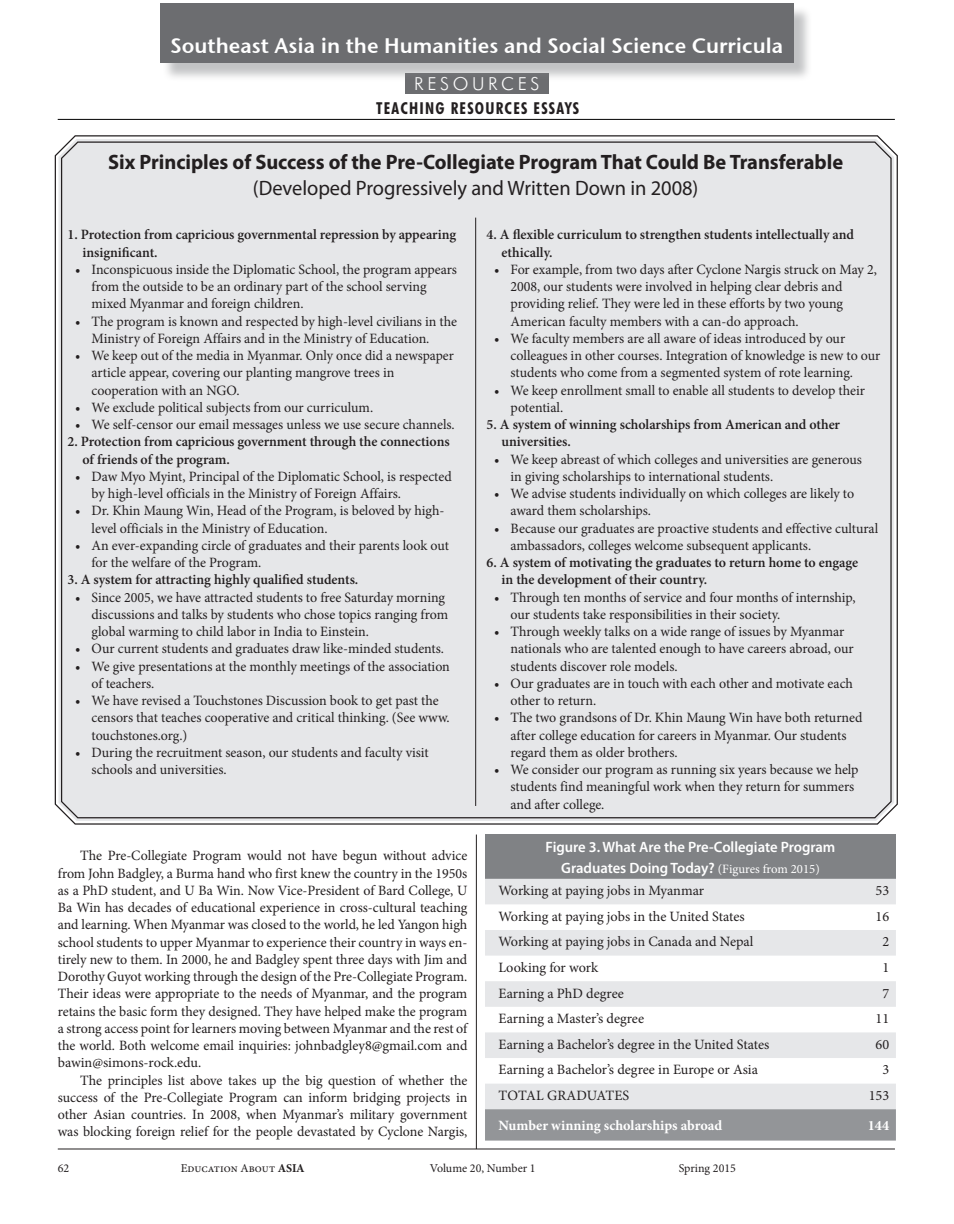
<style>
.page{position:relative;width:954px;height:1224px;background:#fff}
.page>*{position:absolute;margin:0;border:0;box-sizing:border-box;transform-origin:0 0}
.t1{font:21px "Stone Sans Sem ITCTT Semi";color:#fff}
.t2{font:700 20.85px "Myriad Pro";color:#231f20}
.t3{font:20.85px "Myriad Pro";color:#231f20}
.t4{font:300 18px "Futura BT";letter-spacing:.2em;color:#fff}
.t5{font:700 condensed 16.5px "Futura BT";letter-spacing:.075em;color:#231f20}
.t6{font:600 15px/21px "Myriad Pro";color:#fff;text-align:center}
.t7{font:14.25px/17.2px "Minion Pro";color:#231f20}
.t8{font:600 14.25px/17.2px "Minion Pro";color:#231f20}
.t9{font:14.25px/17.2px "Minion Pro";color:#231f20;scale:.96 1}
.t10{font:700 14.25px "Minion Pro";color:#fff}
.t11{font:12px "Minion Pro";color:#231f20}
.s1{font-family:"Minion Pro";font-weight:400;font-size:12.75px}
.s2{font-weight:700}
</style>
<div class="page">
<div style="left:405px;top:73px;width:144px;height:20px;background:#6c6d70"></div>
<hr style="left:58px;top:119px;width:837px;height:1px;background:#000">
<hr style="left:58px;top:1149px;width:837px;height:1px;background:#231f20">
<div style="left:162px;top:5px;width:651px;height:76px;background:#808285;opacity:.48"></div>
<div style="left:160px;top:3px;width:634px;height:60px;background:#6c6d70"></div>
<hr style="left:476px;top:835px;width:1px;height:314px;background:#231f20">
<div style="left:54px;top:135px;width:844px;height:690px;background:#e6e7e9"></div>
<hr style="left:475px;top:218px;width:1px;height:588px;background:#231f20">
<div style="left:485px;top:835px;width:411px;height:44px;background:#808285"></div>
<svg style="left:485px;top:879px;width:411px;height:230px;fill:#e6e7e9"></svg>
<div style="left:485px;top:1109px;width:411px;height:32px;background:#939598"></div>
<h1 class="t1" style="left:171px;top:32px;width:614px">Southeast Asia in the Humanities and Social Science Curricula</h1>
<p class="t4" style="left:414px;top:73px;width:127px">RESOURCES</p>
<p class="t5" style="left:376px;top:98px;width:205px">TEACHING RESOURCES ESSAYS</p>
<h2 class="t2" style="left:108px;top:148px;width:736px">Six Principles of Success of the Pre-Collegiate Program That Could Be Transferable</h2>
<h2 class="t3" style="left:253px;top:175px;width:447px">(Developed Progressively and Written Down in 2008)</h2>
<p class="t8" style="left:83px;top:226px;width:375px;text-indent:-15px">1. Protection from capricious governmental repression by appearing insignificant.</p>
<p class="t7" style="left:92px;top:261px;width:367px;text-indent:-17px">• Inconspicuous inside the Diplomatic School, the program appears from the outside to be an ordinary part of the school serving mixed Myanmar and foreign children.</p>
<p class="t7" style="left:92px;top:312px;width:367px;text-indent:-17px">• The program is known and respected by high-level civilians in the<br>Ministry of Foreign Affairs and in the Ministry of Education.</p>
<p class="t9" style="left:92px;top:347px;width:379px;text-indent:-17px">• We keep out of the media in Myanmar. Only once did a newspaper article appear, covering our planting mangrove trees in cooperation with an NGO.</p>
<p class="t7" style="left:75px;top:399px;width:300px">• We exclude political subjects from our curriculum.</p>
<p class="t7" style="left:75px;top:416px;width:381px">• We self-censor our email messages unless we use secure channels.</p>
<p class="t8" style="left:83px;top:433px;width:369px;text-indent:-15px">2. Protection from capricious government through the connections of friends of the program.</p>
<p class="t7" style="left:92px;top:468px;width:362px;text-indent:-17px">• Daw Myo Myint, Principal of the Diplomatic School, is respected by high-level officials in the Ministry of Foreign Affairs.</p>
<p class="t7" style="left:92px;top:502px;width:355px;text-indent:-17px">• Dr. Khin Maung Win, Head of the Program, is beloved by high&shy;level officials in the Ministry of Education.</p>
<p class="t7" style="left:92px;top:537px;width:359px;text-indent:-17px">• An ever-expanding circle of graduates and their parents look out for the welfare of the Program.</p>
<p class="t8" style="left:68px;top:571px;width:292px">3. A system for attracting highly qualified students.</p>
<p class="t7" style="left:92px;top:588px;width:358px;text-indent:-17px">• Since 2005, we have attracted students to free Saturday morning discussions and talks by students who chose topics ranging from global warming to child labor in India to Einstein.</p>
<p class="t7" style="left:75px;top:640px;width:371px">• Our current students and graduates draw like-minded students.</p>
<p class="t7" style="left:92px;top:657px;width:360px;text-indent:-17px">• We give presentations at the monthly meetings of the association of teachers.</p>
<p class="t7" style="left:92px;top:692px;width:360px;text-indent:-17px">• We have revised a Touchstones Discussion book to get past the censors that teaches cooperative and critical thinking. (See www. touchstones.org.)</p>
<p class="t7" style="left:92px;top:744px;width:339px;text-indent:-17px">• During the recruitment season, our students and faculty visit schools and universities.</p>
<p class="t7" style="left:58px;top:847px;width:411px;text-align:justify;text-indent:22px">The Pre-Collegiate Program would not have begun without advice from John Badgley, a Burma hand who first knew the country in the 1950s as a PhD student, and U Ba Win. Now Vice-President of Bard College, U Ba Win has decades of educational experience in cross-cultural teaching and learning. When Myanmar was closed to the world, he led Yangon high school students to upper Myanmar to experience their country in ways en&shy;tirely new to them. In 2000, he and Badgley spent three days with Jim and Dorothy Guyot working through the design of the Pre-Collegiate Program.<br>Their ideas were appropriate to the needs of Myanmar, and the program retains the basic form they designed. They have helped make the program a strong access point for learners moving between Myanmar and the rest of the world. Both welcome email inquiries: johnbadgley8@gmail.com and bawin@simons-rock.edu.</p>
<p class="t7" style="left:58px;top:1071px;width:411px;text-align:justify;text-indent:22px">The principles list above takes up the big question of whether the success of the Pre-Collegiate Program can inform bridging projects in other Asian countries. In 2008, when Myanmar’s military government was blocking foreign relief for the people devastated by Cyclone Nargis,</p>
<p class="t8" style="left:502px;top:226px;width:354px;text-indent:-15px">4. A flexible curriculum to strengthen students intellectually and ethically.</p>
<p class="t7" style="left:511px;top:261px;width:368px;text-indent:-17px">• For example, from two days after Cyclone Nargis struck on May 2, 2008, our students were involved in helping clear debris and providing relief. They were led in these efforts by two young American faculty members with a can-do approach.</p>
<p class="t7" style="left:511px;top:330px;width:371px;text-indent:-17px">• We faculty members are all aware of ideas introduced by our colleagues in other courses. Integration of knowledge is new to our students who come from a segmented system of rote learning.</p>
<p class="t7" style="left:511px;top:381px;width:356px;text-indent:-17px">• We keep enrollment small to enable all students to develop their potential.</p>
<p class="t8" style="left:502px;top:416px;width:340px;text-indent:-15px">5. A system of winning scholarships from American and other universities.</p>
<p class="t7" style="left:511px;top:450px;width:353px;text-indent:-17px">• We keep abreast of which colleges and universities are generous in giving scholarships to international students.</p>
<p class="t7" style="left:511px;top:485px;width:345px;text-indent:-17px">• We advise students individually on which colleges are likely to award them scholarships.</p>
<p class="t7" style="left:511px;top:519px;width:369px;text-indent:-17px">• Because our graduates are proactive students and effective cultural ambassadors, colleges welcome subsequent applicants.</p>
<p class="t8" style="left:502px;top:554px;width:358px;text-indent:-15px">6. A system of motivating the graduates to return home to engage in the development of their country.</p>
<p class="t7" style="left:511px;top:588px;width:347px;text-indent:-16px">• Through ten months of service and four months of internship, our students take responsibilities in their society.</p>
<p class="t7" style="left:511px;top:623px;width:345px;text-indent:-17px">• Through weekly talks on a wide range of issues by Myanmar nationals who are talented enough to have careers abroad, our students discover role models.</p>
<p class="t7" style="left:511px;top:675px;width:344px;text-indent:-17px">• Our graduates are in touch with each other and motivate each other to return.</p>
<p class="t7" style="left:511px;top:709px;width:353px;text-indent:-17px">• The two grandsons of Dr. Khin Maung Win have both returned after college education for careers in Myanmar. Our students regard them as older brothers.</p>
<p class="t7" style="left:511px;top:761px;width:349px;text-indent:-17px">• We consider our program as running six years because we help students find meaningful work when they return for summers and after college.</p>
<p class="t6" style="left:546px;top:836px;width:291px">Figure 3. What Are the Pre-Collegiate Program<br>Graduates Doing Today? <span class="s1">(Figures from 2015)</span></p>
<p class="t7" style="left:499px;top:882px;width:207px">Working at paying jobs in Myanmar</p>
<p class="t7" style="left:876px;top:882px;width:15px">53</p>
<p class="t7" style="left:499px;top:908px;width:248px">Working at paying jobs in the United States</p>
<p class="t7" style="left:876px;top:908px;width:15px">16</p>
<p class="t7" style="left:499px;top:933px;width:257px">Working at paying jobs in Canada and Nepal</p>
<p class="t7" style="left:882px;top:933px;width:8px">2</p>
<p class="t7" style="left:499px;top:959px;width:101px">Looking for work</p>
<p class="t7" style="left:882px;top:959px;width:8px">1</p>
<p class="t7" style="left:499px;top:984px;width:127px">Earning a PhD degree</p>
<p class="t7" style="left:882px;top:984px;width:8px">7</p>
<p class="t7" style="left:499px;top:1010px;width:147px">Earning a Master’s degree</p>
<p class="t7" style="left:876px;top:1010px;width:15px">11</p>
<p class="t7" style="left:499px;top:1036px;width:272px">Earning a Bachelor’s degree in the United States</p>
<p class="t7" style="left:876px;top:1036px;width:15px">60</p>
<p class="t7" style="left:499px;top:1061px;width:261px">Earning a Bachelor’s degree in Europe or Asia</p>
<p class="t7" style="left:882px;top:1061px;width:8px">3</p>
<p class="t7" style="left:499px;top:1087px;width:132px">TOTAL GRADUATES</p>
<p class="t7" style="left:869px;top:1087px;width:22px">153</p>
<p class="t10" style="left:499px;top:1116px;width:225px">Number winning scholarships abroad</p>
<p class="t10" style="left:868px;top:1116px;width:23px">144</p>
<p class="t11" style="left:58px;top:1160px;width:13px">62</p>
<p class="t11" style="left:181px;top:1160px;width:125px">Education About <span class="s2">ASIA</span></p>
<p class="t11" style="left:430px;top:1160px;width:107px">Volume 20, Number 1</p>
<p class="t11" style="left:679px;top:1160px;width:59px">Spring 2015</p>
</div>
